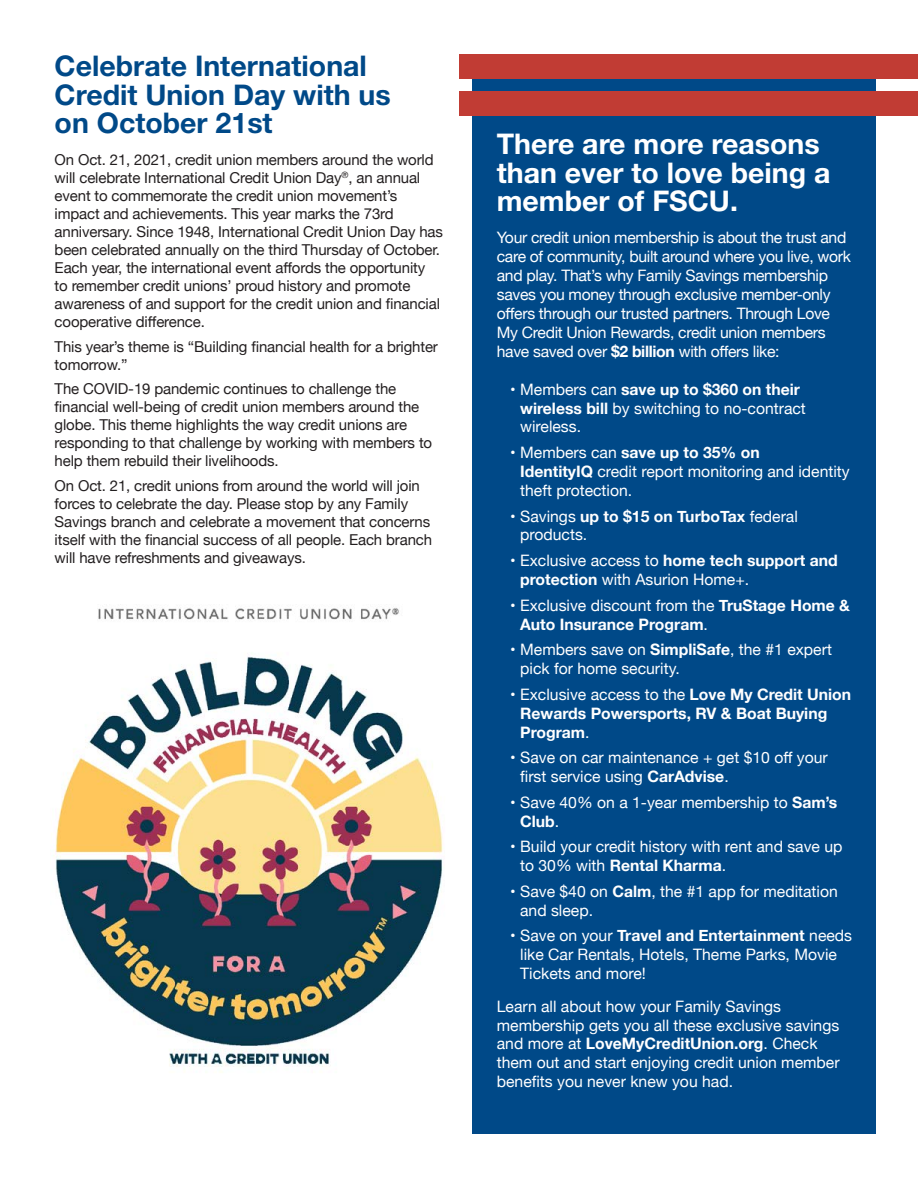
<style>
.page{position:relative;width:918px;height:1188px;background:#fff}
.page>*{position:absolute;margin:0;border:0;box-sizing:border-box;transform-origin:0 0}
.t1{font:700 28.5px/28.5px "Helvetica Neue LT";color:#004988}
.t2{font:700 28.5px/28.5px "Helvetica Neue LT";color:#fff}
.t3{font:15.75px/18.9px "Helvetica Neue";color:#fff}
.t4{font:15.75px/18.9px "Helvetica Neue";letter-spacing:-.02em;color:#fff}
.t5{font:700 15.75px/18.9px "Helvetica Neue";color:#fff}
.t6{font:15px/18px "Helvetica Neue";letter-spacing:-.01em;color:#231f20}
.s1{font-weight:700}
.s2{font-weight:400}
</style>
<div class="page">
<div style="left:472px;top:54px;width:404px;height:1080px;background:#004988"></div>
<div style="left:459px;top:91px;width:459px;height:25px;background:#c13c34"></div>
<div style="left:459px;top:54px;width:459px;height:25px;background:#c13c34"></div>
<img style="left:53px;top:608px;width:390px;height:465px">
<h1 class="t1" style="left:55px;top:51px;width:338px">Celebrate International<br>Credit Union Day with us on October 21st</h1>
<p class="t6" style="left:55px;top:151px;width:390px">On Oct. 21, 2021, credit union members around the world will celebrate International Credit Union Day<sup>®</sup>, an annual event to commemorate the credit union movement’s impact and achievements. This year marks the 73rd anniversary. Since 1948, International Credit Union Day has been celebrated annually on the third Thursday of October.<br>Each year, the international event affords the opportunity<br>to remember credit unions’ proud history and promote awareness of and support for the credit union and financial cooperative difference.</p>
<p class="t6" style="left:55px;top:338px;width:385px">This year’s theme is “Building financial health for a brighter tomorrow.”</p>
<p class="t6" style="left:55px;top:381px;width:379px">The COVID-19 pandemic continues to challenge the financial well-being of credit union members around the globe. This theme highlights the way credit unions are responding to that challenge by working with members to help them rebuild their livelihoods.</p>
<p class="t6" style="left:55px;top:478px;width:379px">On Oct. 21, credit unions from around the world will join forces to celebrate the day. Please stop by any Family Savings branch and celebrate a movement that concerns itself with the financial success of all people. Each branch will have refreshments and giveaways.</p>
<h1 class="t2" style="left:497px;top:129px;width:335px">There are more reasons than ever to love being a member of FSCU.</h1>
<p class="t4" style="left:497px;top:229px;width:356px">Your credit union membership is about the trust and care of community, built around where you live, work and play. That’s why Family Savings membership saves you money through exclusive member-only offers through our trusted partners. Through Love My Credit Union Rewards, credit union members have saved over <span class="s1">$2 billion</span> with offers like:</p>
<p class="t3" style="left:520px;top:381px;width:287px;text-indent:-10px">• Members can <span class="s1">save up to $360 on their wireless bill</span> by switching to no-contract wireless.</p>
<p class="t3" style="left:520px;top:444px;width:331px;text-indent:-10px">• Members can <span class="s1">save up to 35% on<br>IdentityIQ</span> credit report monitoring and identity theft protection.</p>
<p class="t3" style="left:520px;top:507px;width:279px;text-indent:-10px">• Savings <span class="s1">up to $15 on TurboTax</span> federal products.</p>
<p class="t3" style="left:520px;top:552px;width:319px;text-indent:-10px">• Exclusive access to <span class="s1">home tech support and protection</span> with Asurion Home+.</p>
<p class="t5" style="left:520px;top:596px;width:331px;text-indent:-10px"><span class="s2">• Exclusive discount from the</span> TruStage Home &amp;<br>Auto Insurance Program<span class="s2">.</span></p>
<p class="t3" style="left:520px;top:641px;width:313px;text-indent:-10px">• Members save on <span class="s1">SimpliSafe</span>, the #1 expert pick for home security.</p>
<p class="t5" style="left:520px;top:685px;width:333px;text-indent:-10px"><span class="s2">• Exclusive access to the</span> Love My Credit Union<br>Rewards Powersports, RV &amp; Boat Buying<br>Program<span class="s2">.</span></p>
<p class="t3" style="left:520px;top:749px;width:309px;text-indent:-10px">• Save on car maintenance + get $10 off your first service using <span class="s1">CarAdvise</span>.</p>
<p class="t3" style="left:520px;top:794px;width:319px;text-indent:-10px">• Save 40% on a 1-year membership to <span class="s1">Sam’s<br>Club</span>.</p>
<p class="t3" style="left:520px;top:838px;width:324px;text-indent:-10px">• Build your credit history with rent and save up to 30% with <span class="s1">Rental Kharma</span>.</p>
<p class="t3" style="left:520px;top:883px;width:319px;text-indent:-10px">• Save $40 on <span class="s1">Calm</span>, the #1 app for meditation and sleep.</p>
<p class="t3" style="left:520px;top:927px;width:333px;text-indent:-10px">• Save on your <span class="s1">Travel and Entertainment</span> needs like Car Rentals, Hotels, Theme Parks, Movie<br>Tickets and more!</p>
<p class="t3" style="left:497px;top:998px;width:344px">Learn all about how your Family Savings membership gets you all these exclusive savings and more at <span class="s1">LoveMyCreditUnion.org</span>. Check them out and start enjoying credit union member benefits you never knew you had.</p>
</div>
